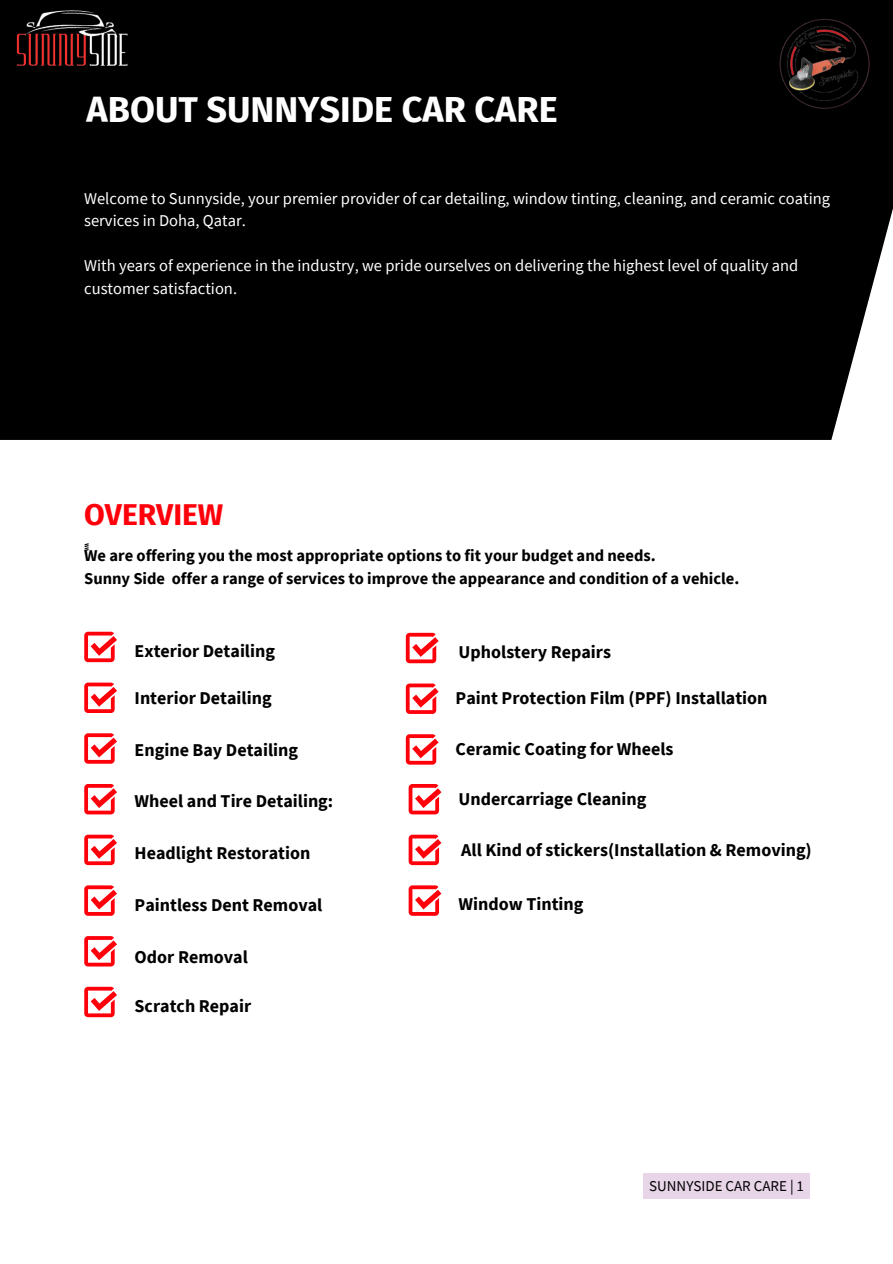
<style>
.page{position:relative;width:893px;height:1264px;background:#fff}
.page>*{position:absolute;margin:0;border:0;box-sizing:border-box;transform-origin:0 0}
.t1{font:700 36px "Fira Sans";color:#fff}
.t2{font:700 30px "Fira Sans";color:#ff000b}
.t3{font:700 18px "Source Sans Pro";color:#000}
.t4{font:16.5px/22.5px "Source Sans Pro";color:#fff}
.t5{font:700 16.5px "Source Sans Pro";color:#000}
.t6{font:15px "Source Sans Pro";color:#000001}
.s1{font-family:"Noto Sans Arabic"}
</style>
<div class="page">
<div style="left:0;top:0;width:892px;height:440px;background:#000"></div>
<img style="left:779px;top:19px;width:91px;height:90px">
<div style="left:643px;top:1173px;width:167px;height:25px;background:#e8d5e7"></div>
<svg style="left:84px;top:631px;width:33px;height:31px"></svg>
<svg style="left:84px;top:682px;width:33px;height:31px"></svg>
<svg style="left:84px;top:733px;width:33px;height:30px"></svg>
<svg style="left:84px;top:784px;width:33px;height:30px"></svg>
<svg style="left:84px;top:834px;width:33px;height:31px"></svg>
<svg style="left:84px;top:885px;width:33px;height:30px"></svg>
<svg style="left:84px;top:936px;width:33px;height:30px"></svg>
<svg style="left:84px;top:986px;width:33px;height:31px"></svg>
<svg style="left:406px;top:633px;width:32px;height:30px"></svg>
<svg style="left:406px;top:683px;width:32px;height:31px"></svg>
<svg style="left:406px;top:734px;width:32px;height:30px"></svg>
<svg style="left:408px;top:784px;width:33px;height:30px"></svg>
<svg style="left:408px;top:834px;width:33px;height:31px"></svg>
<svg style="left:408px;top:885px;width:33px;height:30px"></svg>
<img style="left:16px;top:10px;width:112px;height:56px">
<p class="t1" style="left:87px;top:88px;width:472px">ABOUT SUNNYSIDE CAR CARE</p>
<p class="t4" style="left:84px;top:187px;width:747px">Welcome to Sunnyside, your premier provider of car detailing, window tinting, cleaning, and ceramic coating services in Doha, Qatar.</p>
<p class="t4" style="left:84px;top:254px;width:715px">With years of experience in the industry, we pride ourselves on delivering the highest level of quality and customer satisfaction.</p>
<p class="t2" style="left:84px;top:496px;width:141px">OVERVIEW</p>
<p class="t5" style="left:84px;top:545px;width:573px"><span class="s1">ًً</span>We are offering you the most appropriate options to fit your budget and needs.</p>
<p class="t5" style="left:84px;top:567px;width:656px">Sunny Side offer a range of services to improve the appearance and condition of a vehicle.</p>
<p class="t3" style="left:135px;top:639px;width:142px">Exterior Detailing</p>
<p class="t3" style="left:135px;top:686px;width:138px">Interior Detailing</p>
<p class="t3" style="left:135px;top:738px;width:165px">Engine Bay Detailing</p>
<p class="t3" style="left:135px;top:789px;width:200px">Wheel and Tire Detailing:</p>
<p class="t3" style="left:135px;top:841px;width:177px">Headlight Restoration</p>
<p class="t3" style="left:135px;top:893px;width:189px">Paintless Dent Removal</p>
<p class="t3" style="left:135px;top:945px;width:115px">Odor Removal</p>
<p class="t3" style="left:135px;top:993px;width:118px">Scratch Repair</p>
<p class="t3" style="left:458px;top:640px;width:154px">Upholstery Repairs</p>
<p class="t3" style="left:455px;top:686px;width:313px">Paint Protection Film (PPF) Installation</p>
<p class="t3" style="left:455px;top:736px;width:219px">Ceramic Coating for Wheels</p>
<p class="t3" style="left:458px;top:787px;width:189px">Undercarriage Cleaning</p>
<p class="t3" style="left:461px;top:838px;width:352px">All Kind of stickers(Installation &amp; Removing)</p>
<p class="t3" style="left:458px;top:892px;width:126px">Window Tinting</p>
<p class="t6" style="left:649px;top:1176px;width:156px">SUNNYSIDE CAR CARE | 1</p>
</div>
